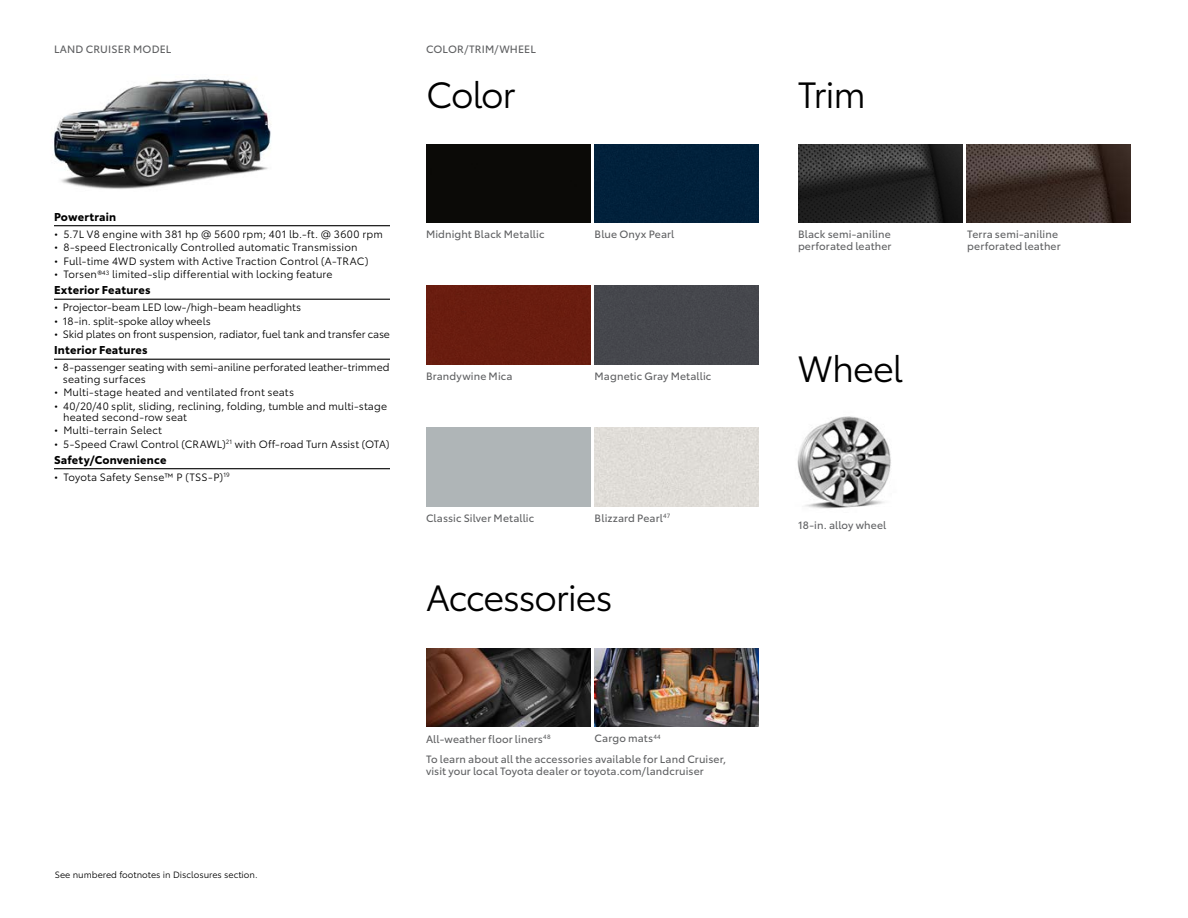
<style>
.page{position:relative;width:1188px;height:918px;background:#fff}
.page>*{position:absolute;margin:0;border:0;box-sizing:border-box;transform-origin:0 0}
.t1{font:36px "Toyota Type";letter-spacing:-.035em;color:#000}
.t2{font:700 11.25px "Toyota Type";letter-spacing:.02em;color:#000}
.t3{font:10.5px/11.2px "Toyota Type";letter-spacing:.005em;color:#000}
.t4{font:10.5px/12px "Toyota Type";letter-spacing:.01em;color:#5f6062}
.t5{font:9px "Toyota Type";color:#000}
</style>
<div class="page">
<img style="left:54px;top:78px;width:217px;height:111px">
<img style="left:798px;top:144px;width:164px;height:79px">
<img style="left:967px;top:144px;width:164px;height:79px">
<img style="left:797px;top:416px;width:94px;height:93px">
<div style="left:426px;top:144px;width:164px;height:79px;background:#0b0a07"></div>
<div style="left:595px;top:144px;width:164px;height:79px;background:#01213b"></div>
<div style="left:426px;top:286px;width:164px;height:78px;background:#6a1d0f"></div>
<div style="left:595px;top:286px;width:164px;height:78px;background:#45474c"></div>
<div style="left:595px;top:428px;width:164px;height:78px;background:#e0ddd8"></div>
<img style="left:426px;top:648px;width:164px;height:79px">
<img style="left:595px;top:648px;width:164px;height:79px">
<hr style="left:54px;top:225px;width:336px;height:1px;background:#000">
<hr style="left:54px;top:299px;width:336px;height:1px;background:#000">
<hr style="left:54px;top:359px;width:336px;height:1px;background:#000">
<hr style="left:54px;top:468px;width:336px;height:1px;background:#000">
<p class="t4" style="left:54px;top:42px;width:119px">LAND CRUISER MODEL</p>
<p class="t4" style="left:426px;top:42px;width:111px">COLOR/TRIM/WHEEL</p>
<h1 class="t1" style="left:426px;top:69px;width:91px">Color</h1>
<h1 class="t1" style="left:798px;top:69px;width:69px">Trim</h1>
<p class="t2" style="left:54px;top:208px;width:64px">Powertrain</p>
<p class="t3" style="left:54px;top:228px;width:330px">• 5.7L V8 engine with 381 hp @ 5600 rpm; 401 lb.-ft. @ 3600 rpm</p>
<p class="t3" style="left:54px;top:241px;width:305px">• 8-speed Electronically Controlled automatic Transmission</p>
<p class="t3" style="left:54px;top:255px;width:316px">• Full-time 4WD system with Active Traction Control (A-TRAC)</p>
<p class="t3" style="left:54px;top:268px;width:280px">• Torsen®<sup>43</sup> limited-slip differential with locking feature</p>
<p class="t2" style="left:54px;top:281px;width:98px">Exterior Features</p>
<p class="t3" style="left:54px;top:301px;width:249px">• Projector-beam LED low-/high-beam headlights</p>
<p class="t3" style="left:54px;top:315px;width:158px">• 18-in. split-spoke alloy wheels</p>
<p class="t3" style="left:54px;top:328px;width:338px">• Skid plates on front suspension, radiator, fuel tank and transfer case</p>
<p class="t2" style="left:54px;top:341px;width:95px">Interior Features</p>
<p class="t3" style="left:63px;top:361px;width:328px;text-indent:-9px">• 8-passenger seating with semi-aniline perforated leather-trimmed seating surfaces</p>
<p class="t3" style="left:54px;top:386px;width:242px">• Multi-stage heated and ventilated front seats</p>
<p class="t3" style="left:63px;top:399px;width:325px;text-indent:-9px">• 40/20/40 split, sliding, reclining, folding, tumble and multi-stage heated second-row seat</p>
<p class="t3" style="left:54px;top:424px;width:109px">• Multi-terrain Select</p>
<p class="t3" style="left:54px;top:438px;width:337px">• 5-Speed Crawl Control (CRAWL)<sup>21</sup> with Off-road Turn Assist (OTA)</p>
<p class="t2" style="left:54px;top:451px;width:114px">Safety/Convenience</p>
<p class="t3" style="left:54px;top:471px;width:177px">• Toyota Safety Sense™ P (TSS-P)<sup>19</sup></p>
<p class="t4" style="left:426px;top:228px;width:120px">Midnight Black Metallic</p>
<p class="t4" style="left:798px;top:228px;width:95px">Black semi-aniline perforated leather</p>
<p class="t4" style="left:967px;top:228px;width:95px">Terra semi-aniline perforated leather</p>
<p class="t4" style="left:595px;top:228px;width:81px">Blue Onyx Pearl</p>
<p class="t4" style="left:426px;top:369px;width:88px">Brandywine Mica</p>
<p class="t4" style="left:595px;top:369px;width:118px">Magnetic Gray Metallic</p>
<p class="t4" style="left:426px;top:511px;width:110px">Classic Silver Metallic</p>
<p class="t4" style="left:595px;top:511px;width:77px">Blizzard Pearl<sup>47</sup></p>
<h1 class="t1" style="left:426px;top:572px;width:188px">Accessories</h1>
<h1 class="t1" style="left:798px;top:343px;width:107px">Wheel</h1>
<p class="t4" style="left:798px;top:519px;width:90px">18-in. alloy wheel</p>
<p class="t5" style="left:55px;top:868px;width:204px">See numbered footnotes in Disclosures section.</p>
<p class="t4" style="left:426px;top:728px;width:302px;line-height:20.5px">All-weather floor liners<sup>48<br></sup>To learn about all the accessories available for Land Cruiser,</p>
<p class="t4" style="left:426px;top:764px;width:279px">visit your local Toyota dealer or toyota.com/landcruiser</p>
<p class="t4" style="left:595px;top:732px;width:68px">Cargo mats<sup>44</sup></p>
</div>
